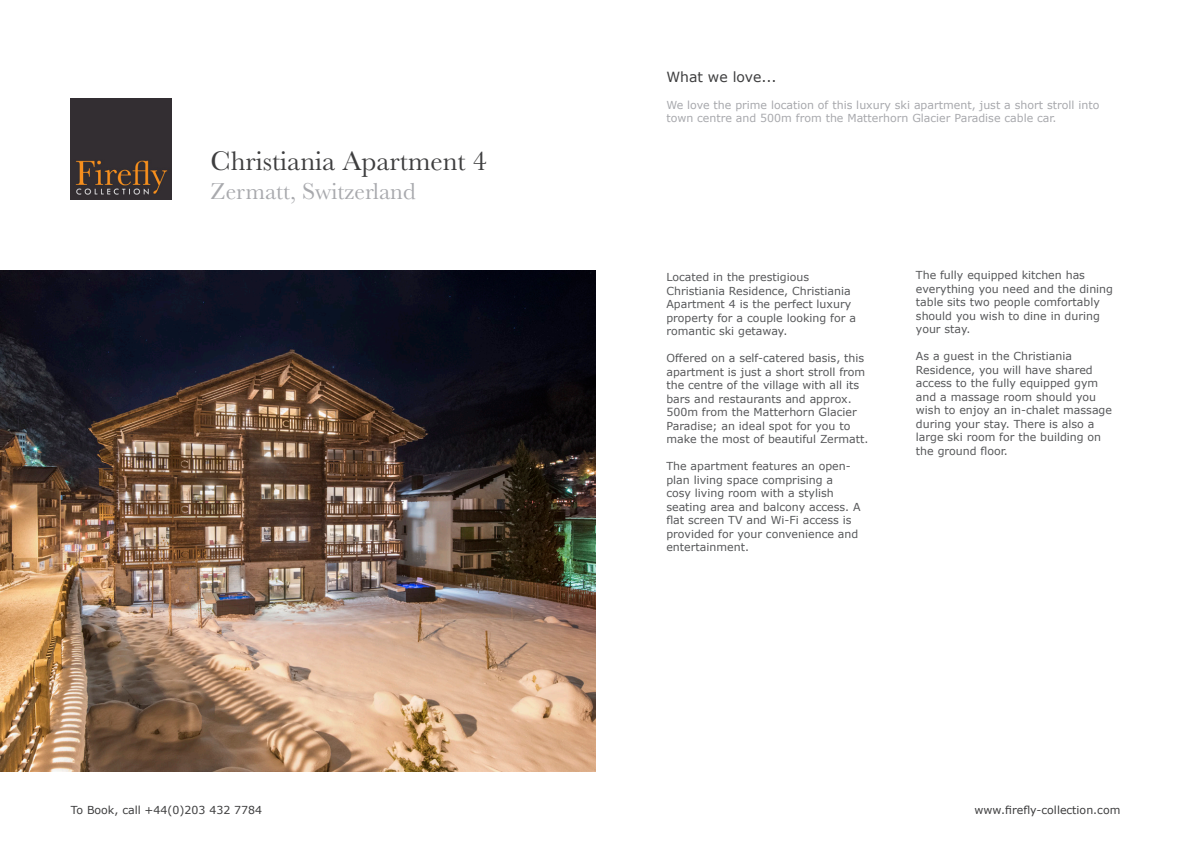
<style>
.page{position:relative;width:1191px;height:842px;background:#fff}
.page>*{position:absolute;margin:0;border:0;box-sizing:border-box;transform-origin:0 0}
.t1{font:28px "Baskerville";color:#3e3e3f}
.t2{font:24px "Baskerville";color:#a8a9ad}
.t3{font:14px "Verdana";color:#3e3e3f}
.t4{font:11px/13.5px "Verdana";color:#57585a}
.t5{font:11px/13.5px "Verdana";color:#a8a9ad}
.t6{font:11px "Verdana";color:#3e3e3f}
</style>
<div class="page">
<img style="left:71px;top:99px;width:101px;height:101px">
<img style="left:0;top:271px;width:595px;height:500px">
<p class="t1" style="left:210px;top:143px;width:278px">Christiania Apartment 4</p>
<p class="t2" style="left:210px;top:176px;width:206px">Zermatt, Switzerland</p>
<p class="t6" style="left:71px;top:802px;width:193px">To Book, call +44(0)203 432 7784</p>
<p class="t3" style="left:666px;top:67px;width:112px">What we love...</p>
<p class="t5" style="left:666px;top:98px;width:434px">We love the prime location of this luxury ski apartment, just a short stroll into town centre and 500m from the Matterhorn Glacier Paradise cable car.</p>
<p class="t4" style="left:666px;top:270px;width:191px">Located in the prestigious<br>Christiania Residence, Christiania<br>Apartment 4 is the perfect luxury property for a couple looking for a romantic ski getaway.</p>
<p class="t4" style="left:666px;top:351px;width:204px">Offered on a self-catered basis, this apartment is just a short stroll from the centre of the village with all its bars and restaurants and approx.<br>500m from the Matterhorn Glacier Paradise; an ideal spot for you to make the most of beautiful Zermatt.</p>
<p class="t4" style="left:666px;top:459px;width:196px">The apartment features an open&shy;plan living space comprising a<br>cosy living room with a stylish seating area and balcony access. A flat screen TV and Wi-Fi access is provided for your convenience and entertainment.</p>
<p class="t4" style="left:916px;top:268px;width:199px">The fully equipped kitchen has everything you need and the dining table sits two people comfortably should you wish to dine in during your stay.</p>
<p class="t4" style="left:916px;top:349px;width:198px">As a guest in the Christiania<br>Residence, you will have shared access to the fully equipped gym and a massage room should you wish to enjoy an in-chalet massage during your stay. There is also a large ski room for the building on the ground floor.</p>
<p class="t6" style="left:974px;top:802px;width:147px">www.firefly-collection.com</p>
</div>
